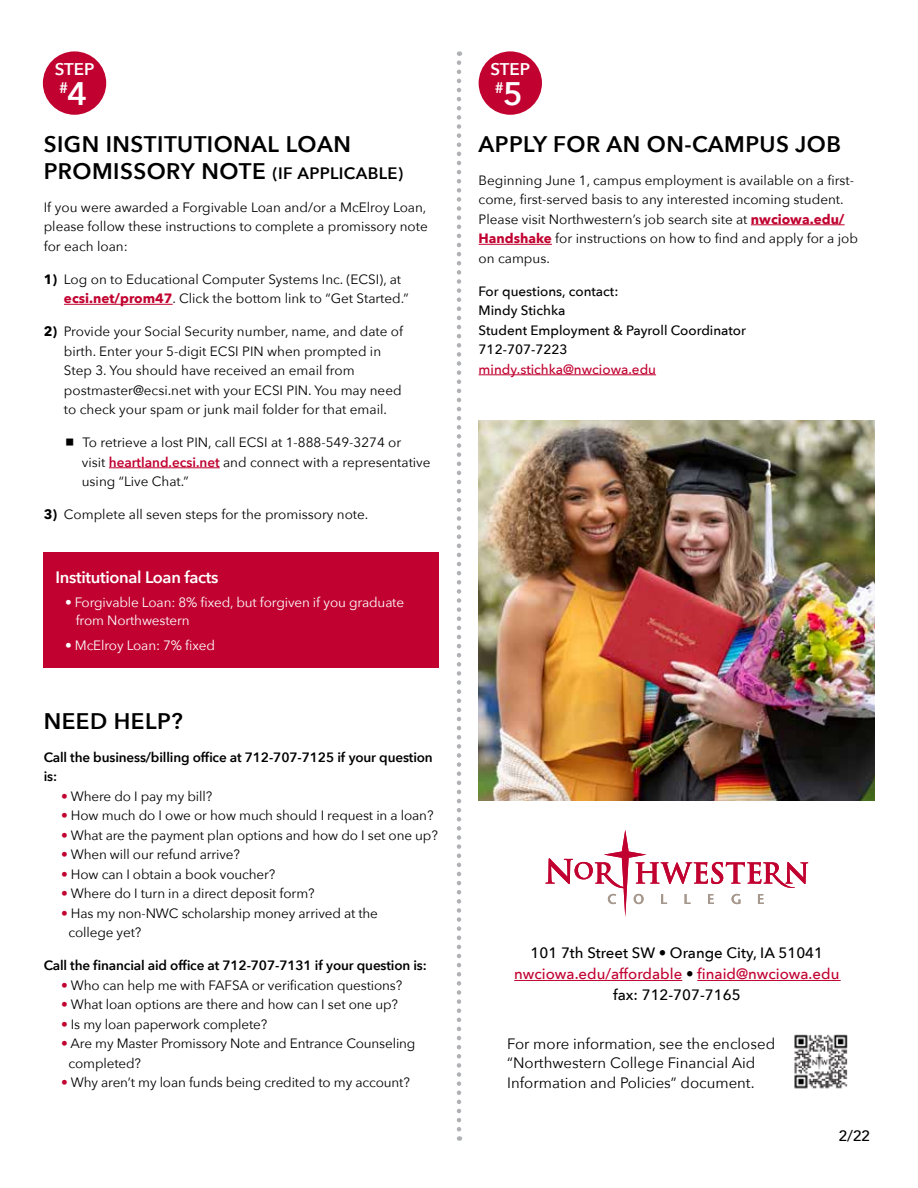
<style>
.page{position:relative;width:918px;height:1188px;background:#fff}
.page>*{position:absolute;margin:0;border:0;box-sizing:border-box;transform-origin:0 0}
.t1{font:600 22.5px/27px "Avenir Next";letter-spacing:.02em;color:#000}
.t2{font:600 16.95px "Avenir Next";color:#fff}
.t3{font:600 16.5px "Avenir Next";letter-spacing:-.02em;color:#fff}
.t4{font:600 15.3px "Avenir Next";color:#fff}
.t5{font:15px/19.5px "Avenir Next";color:#000}
.t6{font:500 15px/21px "Avenir Next";color:#000;text-align:center}
.t7{font:500 15px "Avenir";color:#000}
.t8{font:13.5px/19.5px "Avenir Next";color:#000}
.t9{font:600 13.5px/19.5px "Avenir Next";letter-spacing:-.01em;color:#000}
.t10{font:13.5px/18px "Avenir Next";letter-spacing:-.01em;color:#fff}
.t11{font:500 13.5px/19.5px "Avenir Next";color:#000}
.t12{font:500 13.5px "Avenir Next";color:#c10230}
.s1{font-size:32.55px}
.s2{font-size:16.5px}
.s3{font-weight:700}
.s4{font-weight:700;color:#c10230}
.s5{font-weight:600;color:#c10230}
.s6{color:#c10230}
</style>
<div class="page">
<svg style="left:545px;top:830px;width:263px;height:87px"></svg>
<hr style="left:64px;top:304px;width:109px;height:1px;background:#c10230">
<hr style="left:109px;top:467px;width:111px;height:1px;background:#c10230">
<div style="left:44px;top:553px;width:395px;height:115px;background:#c10230"></div>
<svg style="left:457px;top:63px;width:4px;height:1078px"></svg>
<div style="left:43px;top:51px;width:63px;height:64px;background:#c10230;border-radius:50%"></div>
<hr style="left:751px;top:224px;width:94px;height:1px;background:#c10230">
<hr style="left:479px;top:244px;width:73px;height:1px;background:#c10230">
<hr style="left:479px;top:374px;width:177px;height:1px;background:#c10230">
<div style="left:479px;top:51px;width:63px;height:64px;background:#c10230;border-radius:50%"></div>
<hr style="left:514px;top:980px;width:168px;height:1px;background:#c10230">
<hr style="left:697px;top:980px;width:144px;height:1px;background:#c10230">
<img style="left:479px;top:420px;width:396px;height:380px">
<img style="left:794px;top:1034px;width:53px;height:55px">
<p class="t2" style="left:55px;top:55px;width:41px">STEP</p>
<p class="t4" style="left:59px;top:75px;width:30px">#<span class="s1">4</span></p>
<h1 class="t1" style="left:44px;top:130px;width:361px">SIGN INSTITUTIONAL LOAN<br>PROMISSORY NOTE <span class="s2">(IF APPLICABLE)</span></h1>
<p class="t8" style="left:44px;top:197px;width:386px;text-align:justify">If you were awarded a Forgivable Loan and/or a McElroy Loan, please follow these instructions to complete a promissory note for each loan:</p>
<p class="t8" style="left:64px;top:269px;width:346px;text-indent:-20px"><span class="s3">1)</span> Log on to Educational Computer Systems Inc. (ECSI), at <span class="s4">ecsi.net/prom47</span>. Click the bottom link to “Get Started.”</p>
<p class="t8" style="left:64px;top:321px;width:341px;text-indent:-20px"><span class="s3">2)</span> Provide your Social Security number, name, and date of birth. Enter your 5-digit ECSI PIN when prompted in Step 3. You should have received an email from postmaster@ecsi.net with your ECSI PIN. You may need to check your spam or junk mail folder for that email.</p>
<p class="t8" style="left:82px;top:432px;width:350px">To retrieve a lost PIN, call ECSI at 1-888-549-3274 or<br>visit <span class="s5">heartland.ecsi.net</span> and connect with a representative using “Live Chat.”</p>
<p class="t8" style="left:44px;top:504px;width:326px"><span class="s3">3)</span> Complete all seven steps for the promissory note.</p>
<p class="t3" style="left:56px;top:563px;width:164px">Institutional Loan facts</p>
<p class="t10" style="left:76px;top:593px;width:330px;text-indent:-11px">• Forgivable Loan: 8% fixed, but forgiven if you graduate from Northwestern</p>
<p class="t10" style="left:65px;top:636px;width:152px">• McElroy Loan: 7% fixed</p>
<h1 class="t1" style="left:44px;top:707px;width:141px">NEED HELP?</h1>
<p class="t9" style="left:44px;top:747px;width:391px">Call the business/billing office at 712-707-7125 if your question is:</p>
<p class="t8" style="left:61px;top:786px;width:153px"><span class="s6">•</span> Where do I pay my bill?</p>
<p class="t8" style="left:61px;top:805px;width:374px"><span class="s6">•</span> How much do I owe or how much should I request in a loan?</p>
<p class="t8" style="left:61px;top:825px;width:378px"><span class="s6">•</span> What are the payment plan options and how do I set one up?</p>
<p class="t8" style="left:61px;top:844px;width:181px"><span class="s6">•</span> When will our refund arrive?</p>
<p class="t8" style="left:61px;top:864px;width:216px"><span class="s6">•</span> How can I obtain a book voucher?</p>
<p class="t8" style="left:61px;top:883px;width:255px"><span class="s6">•</span> Where do I turn in a direct deposit form?</p>
<p class="t8" style="left:69px;top:903px;width:311px;text-indent:-8px"><span class="s6">•</span> Has my non-NWC scholarship money arrived at the college yet?</p>
<p class="t9" style="left:44px;top:956px;width:385px">Call the financial aid office at 712-707-7131 if your question is:</p>
<p class="t8" style="left:61px;top:975px;width:343px"><span class="s6">•</span> Who can help me with FAFSA or verification questions?</p>
<p class="t8" style="left:61px;top:994px;width:339px"><span class="s6">•</span> What loan options are there and how can I set one up?</p>
<p class="t8" style="left:61px;top:1014px;width:208px"><span class="s6">•</span> Is my loan paperwork complete?</p>
<p class="t8" style="left:69px;top:1033px;width:348px;text-indent:-8px"><span class="s6">•</span> Are my Master Promissory Note and Entrance Counseling completed?</p>
<p class="t8" style="left:61px;top:1072px;width:350px"><span class="s6">•</span> Why aren’t my loan funds being credited to my account?</p>
<p class="t2" style="left:490px;top:55px;width:41px">STEP</p>
<p class="t4" style="left:495px;top:75px;width:30px">#<span class="s1">5</span></p>
<h1 class="t1" style="left:479px;top:130px;width:364px">APPLY FOR AN ON-CAMPUS JOB</h1>
<p class="t8" style="left:479px;top:170px;width:381px">Beginning June 1, campus employment is available on a first&shy;come, first-served basis to any interested incoming student.<br>Please visit Northwestern’s job search site at <span class="s4">nwciowa.edu/ Handshake</span> for instructions on how to find and apply for a job on campus.</p>
<p class="t11" style="left:479px;top:281px;width:269px">For questions, contact:<br>Mindy Stichka<br>Student Employment &amp; Payroll Coordinator<br>712-707-7223</p>
<p class="t12" style="left:479px;top:358px;width:179px">mindy.stichka@nwciowa.edu</p>
<p class="t6" style="left:514px;top:942px;width:327px">101 7th Street SW • Orange City, IA 51041 <span class="s6">nwciowa.edu/affordable</span> • <span class="s6">finaid@nwciowa.edu </span>fax: 712-707-7165</p>
<p class="t5" style="left:507px;top:1033px;width:269px">For more information, see the enclosed “Northwestern College Financial Aid<br>Information and Policies” document.</p>
<p class="t7" style="left:839px;top:1123px;width:32px">2/22</p>
</div>
